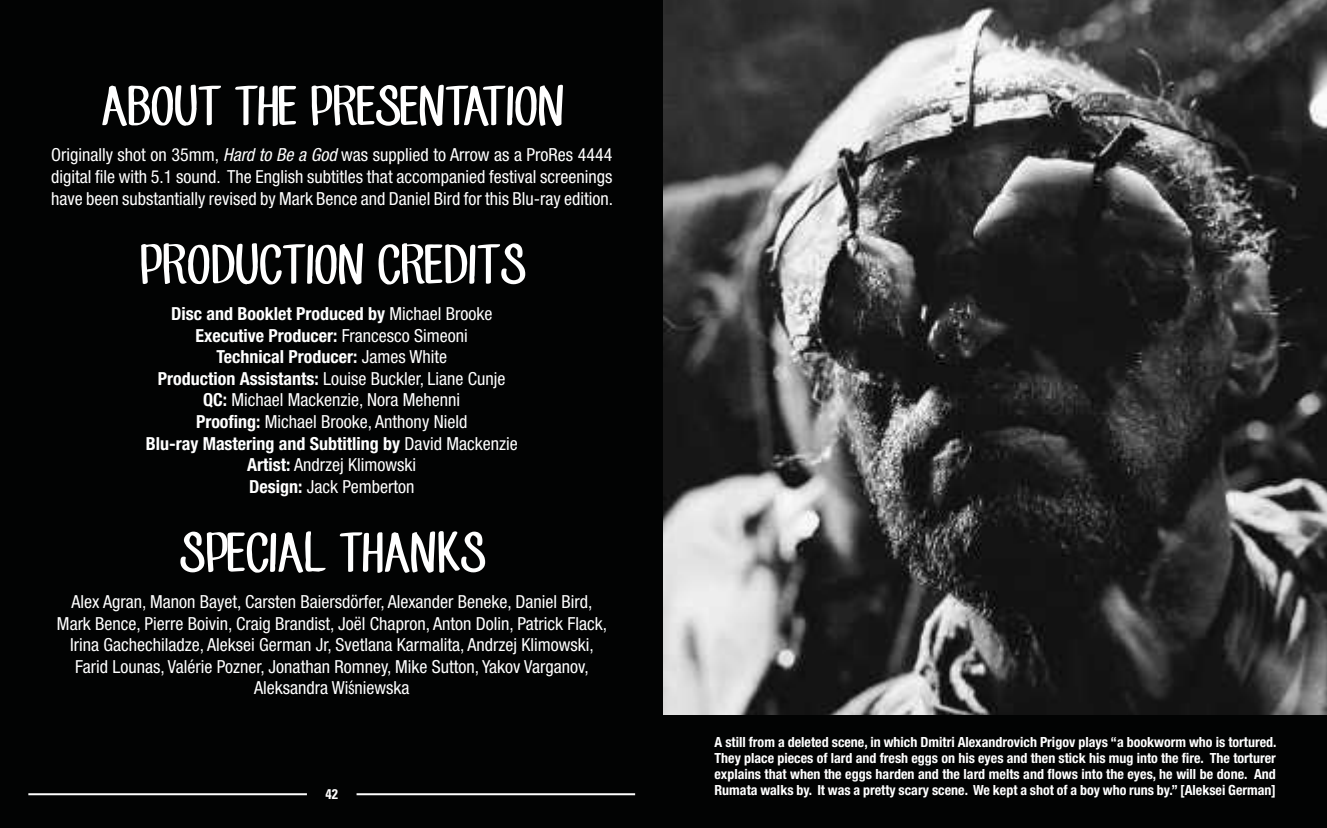
<style>
.page{position:relative;width:1327px;height:828px;background:#020303}
.page>*{position:absolute;margin:0;border:0;box-sizing:border-box;transform-origin:0 0}
.t1{font:50px "CF Jack Story";letter-spacing:.01em;color:#fff}
.t2{font:condensed 18px/21.6px "Helvetica Neue LT Std";color:#fff;text-align:center}
.t3{font:700 condensed 14px/16px "Helvetica Neue LT Std";color:#fff;text-align:justify}
.t4{font:700 condensed 14px "Univers LT Std";color:#fff}
.s1{font-style:italic}
.s2{font-weight:700}
</style>
<div class="page">
<hr style="left:28px;top:793px;width:279px;height:2px;background:#fff">
<hr style="left:356px;top:793px;width:279px;height:2px;background:#fff">
<img style="left:663px;top:0;width:664px;height:714px">
<h1 class="t1" style="left:100px;top:74px;width:464px">ABOUT THE PRESENTATION</h1>
<p class="t2" style="left:51px;top:144px;width:563px;text-align:justify">Originally shot on 35mm, <span class="s1">Hard to Be a God</span> was supplied to Arrow as a ProRes 4444 digital file with 5.1 sound. The English subtitles that accompanied festival screenings have been substantially revised by Mark Bence and Daniel Bird for this Blu-ray edition.</p>
<h1 class="t1" style="left:138px;top:232px;width:387px">PRODUCTION CREDITS</h1>
<p class="t2" style="left:146px;top:303px;width:373px"><span class="s2">Disc and Booklet Produced by</span> Michael Brooke <span class="s2">Executive Producer:</span> Francesco Simeoni<br><span class="s2">Technical Producer:</span> James White<br><span class="s2">Production Assistants:</span> Louise Buckler, Liane Cunje <span class="s2">QC:</span> Michael Mackenzie, Nora Mehenni<br><span class="s2">Proofing:</span> Michael Brooke, Anthony Nield<br><span class="s2">Blu-ray Mastering and Subtitling by</span> David Mackenzie <span class="s2">Artist:</span> Andrzej Klimowski<br><span class="s2">Design:</span> Jack Pemberton</p>
<h1 class="t1" style="left:178px;top:520px;width:307px">SPECIAL THANKS</h1>
<p class="t2" style="left:57px;top:591px;width:551px">Alex Agran, Manon Bayet, Carsten Baiersdörfer, Alexander Beneke, Daniel Bird, Mark Bence, Pierre Boivin, Craig Brandist, Joël Chapron, Anton Dolin, Patrick Flack, Irina Gachechiladze, Aleksei German Jr, Svetlana Karmalita, Andrzej Klimowski, Farid Lounas, Valérie Pozner, Jonathan Romney, Mike Sutton, Yakov Varganov, Aleksandra Wisniewska</p>
<p class="t3" style="left:714px;top:734px;width:563px">A still from a deleted scene, in which Dmitri Alexandrovich Prigov plays “a bookworm who is tortured.<br>They place pieces of lard and fresh eggs on his eyes and then stick his mug into the fire. The torturer explains that when the eggs harden and the lard melts and flows into the eyes, he will be done. And Rumata walks by. It was a pretty scary scene. We kept a shot of a boy who runs by.” [Aleksei German]</p>
<p class="t4" style="left:325px;top:785px;width:14px">42</p>
<p class="t4" style="left:989px;top:785px;width:14px">43</p>
</div>
